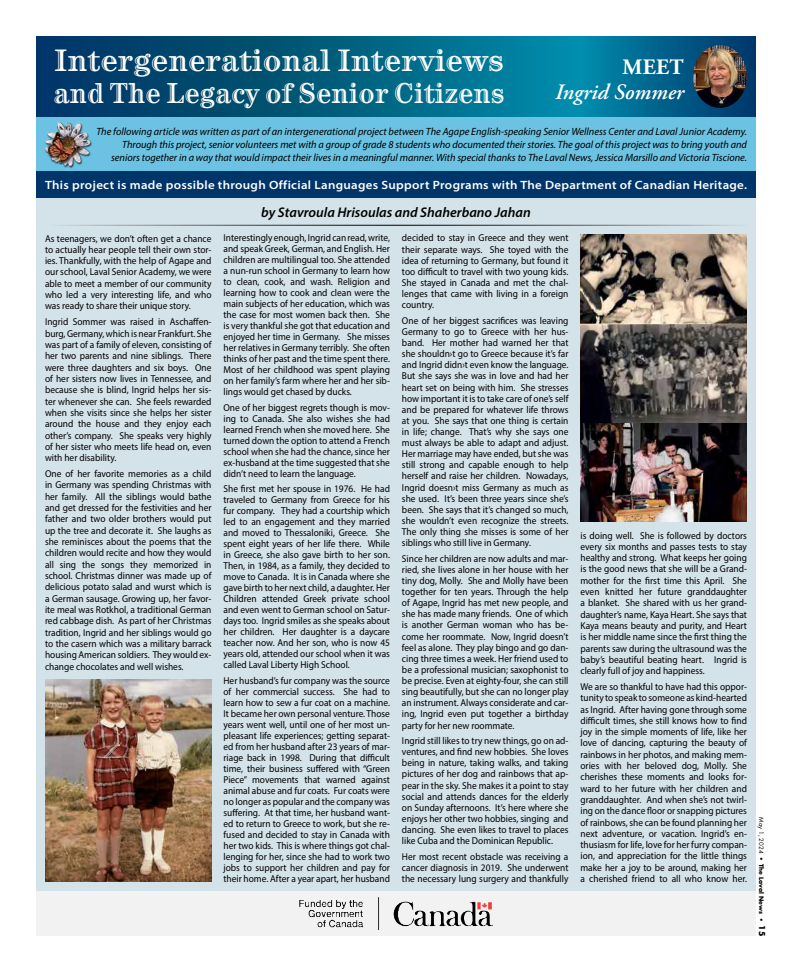
<style>
.page{position:relative;width:792px;height:972px;background:#fff}
.page>*{position:absolute;margin:0;border:0;box-sizing:border-box;transform-origin:0 0}
.t1{font:28px "Century Han ITC";letter-spacing:.025em;color:#fff}
.t2{font:26px "Century Han ITC";letter-spacing:.025em;color:#fff;scale:.94 1}
.t3{font:italic 600 22px "Adobe Garamond Pro";color:#fff}
.t4{font:700 22px "Adobe Garamond Pro";color:#fff}
.t5{font:italic 600 14px "Myriad Pro";color:#000}
.t6{font:600 semi-expanded 12px "Myriad Pro";letter-spacing:.025em;color:#fff}
.t7{font:italic 10.5px/13px "Myriad Pro";color:#000;text-align:right}
.t8{font:10px/11.3px "Myriad Pro";color:#000;text-align:justify;scale:.94 1}
.t9{font:700 6px "Futura Std";color:#000}
.s1{font-weight:400}
.s2{font-size:8px}
</style>
<div class="page">
<svg style="left:36px;top:36px;width:720px;height:81px;background:#005e82"></svg>
<div style="left:36px;top:117px;width:720px;height:819px;background:#d4e2e9"></div>
<div style="left:36px;top:891px;width:720px;height:45px;background:#f3f2f2"></div>
<img style="left:300px;top:898px;width:192px;height:31px">
<div style="left:36px;top:117px;width:720px;height:54px;background:#6bc2e2"></div>
<img style="left:45px;top:121px;width:47px;height:48px">
<hr style="left:45px;top:225px;width:702px;height:1px;background:#000">
<div style="left:36px;top:171px;width:720px;height:27px;background:#00356a"></div>
<img style="left:693px;top:45px;width:54px;height:63px">
<img style="left:45px;top:680px;width:167px;height:202px">
<img style="left:580px;top:234px;width:167px;height:288px">
<h1 class="t1" style="left:54px;top:42px;width:451px">Intergenerational Interviews</h1>
<h2 class="t2" style="left:54px;top:76px;width:481px">and The Legacy of Senior Citizens</h2>
<h3 class="t4" style="left:623px;top:55px;width:63px">MEET</h3>
<h3 class="t3" style="left:555px;top:79px;width:130px">Ingrid Sommer</h3>
<p class="t7" style="left:96px;top:125px;width:652px">The following article was written as part of an intergenerational project between The Agape English-speaking Senior Wellness Center and Laval Junior Academy.<br>Through this project, senior volunteers met with a group of grade 8 students who documented their stories. The goal of this project was to bring youth and seniors together in a way that would impact their lives in a meaningful manner. With special thanks to The Laval News, Jessica Marsillo and Victoria Tiscione.</p>
<p class="t6" style="left:45px;top:177px;width:703px">This project is made possible through Official Languages Support Programs with The Department of Canadian Heritage.</p>
<p class="t8" style="left:45px;top:232px;width:179px">As teenagers, we don’t often get a chance to actually hear people tell their own stor&shy;ies. Thankfully, with the help of Agape and our school, Laval Senior Academy, we were able to meet a member of our community who led a very interesting life, and who was ready to share their unique story.</p>
<p class="t8" style="left:45px;top:316px;width:179px">Ingrid Sommer was raised in Aschaffen&shy;burg, Germany, which is near Frankfurt. She was part of a family of eleven, consisting of her two parents and nine siblings. There were three daughters and six boys. One of her sisters now lives in Tennessee, and because she is blind, Ingrid helps her sis&shy;ter whenever she can. She feels rewarded when she visits since she helps her sister around the house and they enjoy each other’s company. She speaks very highly of her sister who meets life head on, even with her disability.</p>
<p class="t8" style="left:45px;top:468px;width:179px">One of her favorite memories as a child in Germany was spending Christmas with her family. All the siblings would bathe and get dressed for the festivities and her father and two older brothers would put up the tree and decorate it. She laughs as she reminisces about the poems that the children would recite and how they would all sing the songs they memorized in school. Christmas dinner was made up of delicious potato salad and wurst which is a German sausage. Growing up, her favor&shy;ite meal was Rotkhol, a traditional German red cabbage dish. As part of her Christmas tradition, Ingrid and her siblings would go to the casern which was a military barrack housing American soldiers. They would ex&shy;change chocolates and well wishes.</p>
<h3 class="t5" style="left:261px;top:203px;width:271px">by Stavroula Hrisoulas and Shaherbano Jahan</h3>
<p class="t8" style="left:223px;top:232px;width:179px;line-height:11px">Interestingly enough, Ingrid can read, write, and speak Greek, German, and English. Her children are multilingual too. She attended a nun-run school in Germany to learn how to clean, cook, and wash. Religion and learning how to cook and clean were the main subjects of her education, which was the case for most women back then. She is very thankful she got that education and enjoyed her time in Germany. She misses her relatives in Germany terribly. She often thinks of her past and the time spent there.<br>Most of her childhood was spent playing on her family’s farm where her and her sib&shy;lings would get chased by ducks.</p>
<p class="t8" style="left:223px;top:402px;width:179px;line-height:11px">One of her biggest regrets though is mov&shy;ing to Canada. She also wishes she had learned French when she moved here. She turned down the option to attend a French school when she had the chance, since her ex-husband at the time suggested that she didn’t need to learn the language.</p>
<p class="t8" style="left:223px;top:483px;width:179px;line-height:11px">She first met her spouse in 1976. He had traveled to Germany from Greece for his fur company. They had a courtship which led to an engagement and they married and moved to Thessaloniki, Greece. She spent eight years of her life there. While in Greece, she also gave birth to her son.<br>Then, in 1984, as a family, they decided to move to Canada. It is in Canada where she gave birth to her next child, a daughter. Her Children attended Greek private school and even went to German school on Satur&shy;days too. Ingrid smiles as she speaks about her children. Her daughter is a daycare teacher now. And her son, who is now 45 years old, attended our school when it was called Laval Liberty High School.</p>
<p class="t8" style="left:223px;top:675px;width:179px;line-height:11px">Her husband’s fur company was the source of her commercial success. She had to learn how to sew a fur coat on a machine.<br>It became her own personal venture. Those years went well, until one of her most un&shy;pleasant life experiences; getting separat&shy;ed from her husband after 23 years of mar&shy;riage back in 1998. During that difficult time, their business suffered with “Green Piece” movements that warned against animal abuse and fur coats. Fur coats were no longer as popular and the company was suffering. At that time, her husband want&shy;ed to return to Greece to work, but she re&shy;fused and decided to stay in Canada with her two kids. This is where things got chal&shy;lenging for her, since she had to work two jobs to support her children and pay for their home. After a year apart, her husband</p>
<p class="t8" style="left:402px;top:232px;width:179px">decided to stay in Greece and they went their separate ways. She toyed with the idea of returning to Germany, but found it too difficult to travel with two young kids.<br>She stayed in Canada and met the chal&shy;lenges that came with living in a foreign country.</p>
<p class="t8" style="left:402px;top:315px;width:179px">One of her biggest sacrifices was leaving Germany to go to Greece with her hus&shy;band. Her mother had warned her that she shouldn›t go to Greece because it’s far and Ingrid didn›t even know the language.<br>But she says she was in love and had her heart set on being with him. She stresses how important it is to take care of one’s self and be prepared for whatever life throws at you. She says that one thing is certain in life; change. That’s why she says one must always be able to adapt and adjust.<br>Her marriage may have ended, but she was still strong and capable enough to help herself and raise her children. Nowadays, Ingrid doesn›t miss Germany as much as she used. It’s been three years since she’s been. She says that it’s changed so much, she wouldn’t even recognize the streets.<br>The only thing she misses is some of her siblings who still live in Germany.</p>
<p class="t8" style="left:402px;top:553px;width:179px">Since her children are now adults and mar&shy;ried, she lives alone in her house with her tiny dog, Molly. She and Molly have been together for ten years. Through the help of Agape, Ingrid has met new people, and she has made many friends. One of which is another German woman who has be&shy;come her roommate. Now, Ingrid doesn’t feel as alone. They play bingo and go dan&shy;cing three times a week. Her friend used to be a professional musician; saxophonist to be precise. Even at eighty-four, she can still sing beautifully, but she can no longer play an instrument. Always considerate and car&shy;ing, Ingrid even put together a birthday party for her new roommate.</p>
<p class="t8" style="left:402px;top:735px;width:179px">Ingrid still likes to try new things, go on ad&shy;ventures, and find new hobbies. She loves being in nature, taking walks, and taking pictures of her dog and rainbows that ap&shy;pear in the sky. She makes it a point to stay social and attends dances for the elderly on Sunday afternoons. It’s here where she enjoys her other two hobbies, singing and dancing. She even likes to travel to places like Cuba and the Dominican Republic.</p>
<p class="t8" style="left:402px;top:851px;width:179px">Her most recent obstacle was receiving a cancer diagnosis in 2019. She underwent the necessary lung surgery and thankfully</p>
<p class="t8" style="left:580px;top:529px;width:179px">is doing well. She is followed by doctors every six months and passes tests to stay healthy and strong. What keeps her going is the good news that she will be a Grand&shy;mother for the first time this April. She even knitted her future granddaughter a blanket. She shared with us her grand&shy;daughter’s name, Kaya Heart. She says that Kaya means beauty and purity, and Heart is her middle name since the first thing the parents saw during the ultrasound was the baby’s beautiful beating heart. Ingrid is clearly full of joy and happiness.</p>
<p class="t8" style="left:580px;top:681px;width:179px">We are so thankful to have had this oppor&shy;tunity to speak to someone as kind-hearted as Ingrid. After having gone through some difficult times, she still knows how to find joy in the simple moments of life, like her love of dancing, capturing the beauty of rainbows in her photos, and making mem&shy;ories with her beloved dog, Molly. She cherishes these moments and looks for&shy;ward to her future with her children and granddaughter. And when she’s not twirl&shy;ing on the dance floor or snapping pictures of rainbows, she can be found planning her next adventure, or vacation. Ingrid’s en&shy;thusiasm for life, love for her furry compan&shy;ion, and appreciation for the little things make her a joy to be around, making her a cherished friend to all who know her.</p>
<p class="t9" style="left:766px;top:817px;width:120px;rotate:90deg"><span class="s1">May 1, 2024 •</span> The Laval News <span class="s1">•</span> <span class="s2">15</span></p>
</div>
